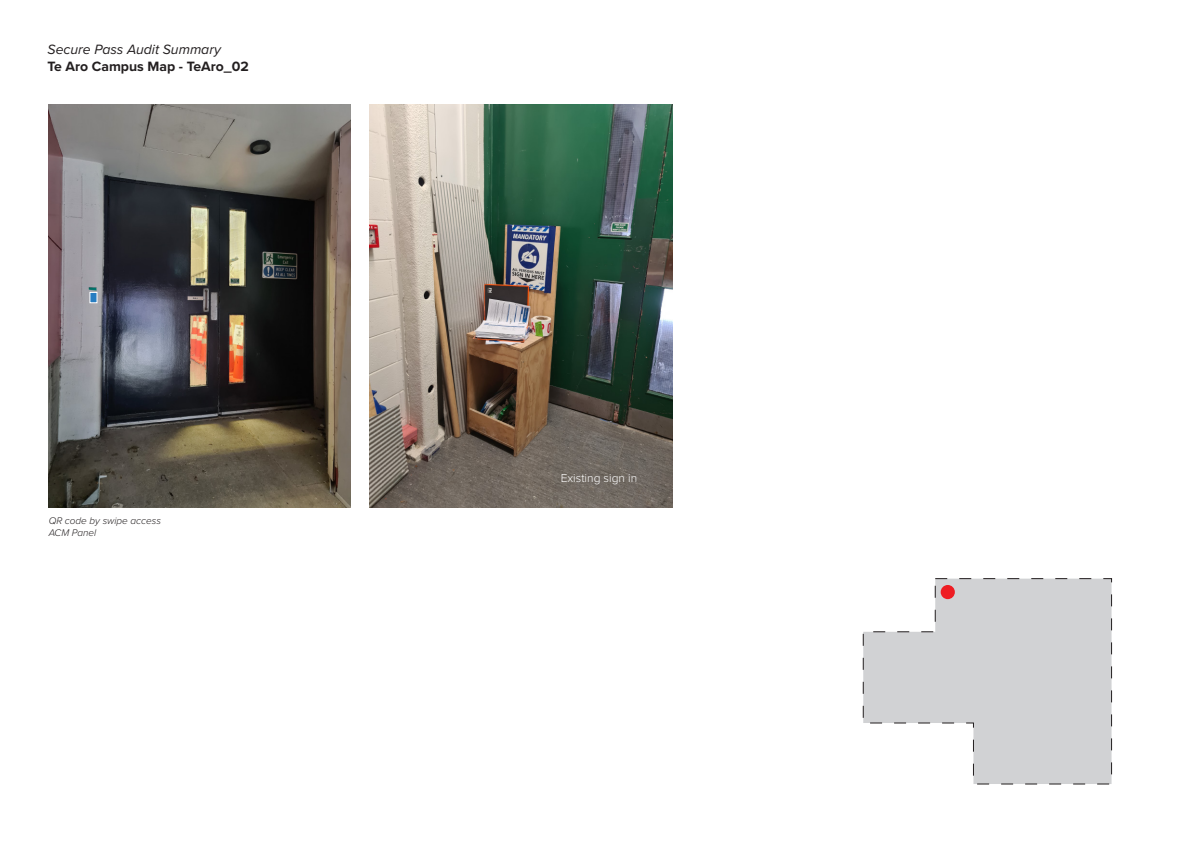
<style>
.page{position:relative;width:1191px;height:842px;background:#fff}
.page>*{position:absolute;margin:0;border:0;box-sizing:border-box;transform-origin:0 0}
.t1{font:700 14px "Proxima Nova";color:#231f20}
.t2{font:italic 14px "Proxima Nova";color:#231f20}
.t3{font:300 12px "Proxima Nova";color:#fff}
.t4{font:italic 300 10px/12px "Proxima Nova";color:#231f20}
</style>
<div class="page">
<svg style="left:862px;top:578px;width:250px;height:207px"></svg>
<div style="left:940px;top:585px;width:14px;height:14px;background:#ee1d23;border-radius:50%"></div>
<img style="left:48px;top:105px;width:303px;height:403px">
<img style="left:370px;top:105px;width:302px;height:403px">
<div style="left:89px;top:292px;width:8px;height:11px;background:#277dc1;border:1px solid #fff"></div>
<h1 class="t2" style="left:47px;top:39px;width:175px">Secure Pass Audit Summary</h1>
<h1 class="t1" style="left:47px;top:56px;width:203px">Te Aro Campus Map - TeAro_02</h1>
<p class="t4" style="left:49px;top:514px;width:114px">QR code by swipe access<br>ACM Panel</p>
<p class="t3" style="left:561px;top:469px;width:78px">Existing sign in</p>
</div>
